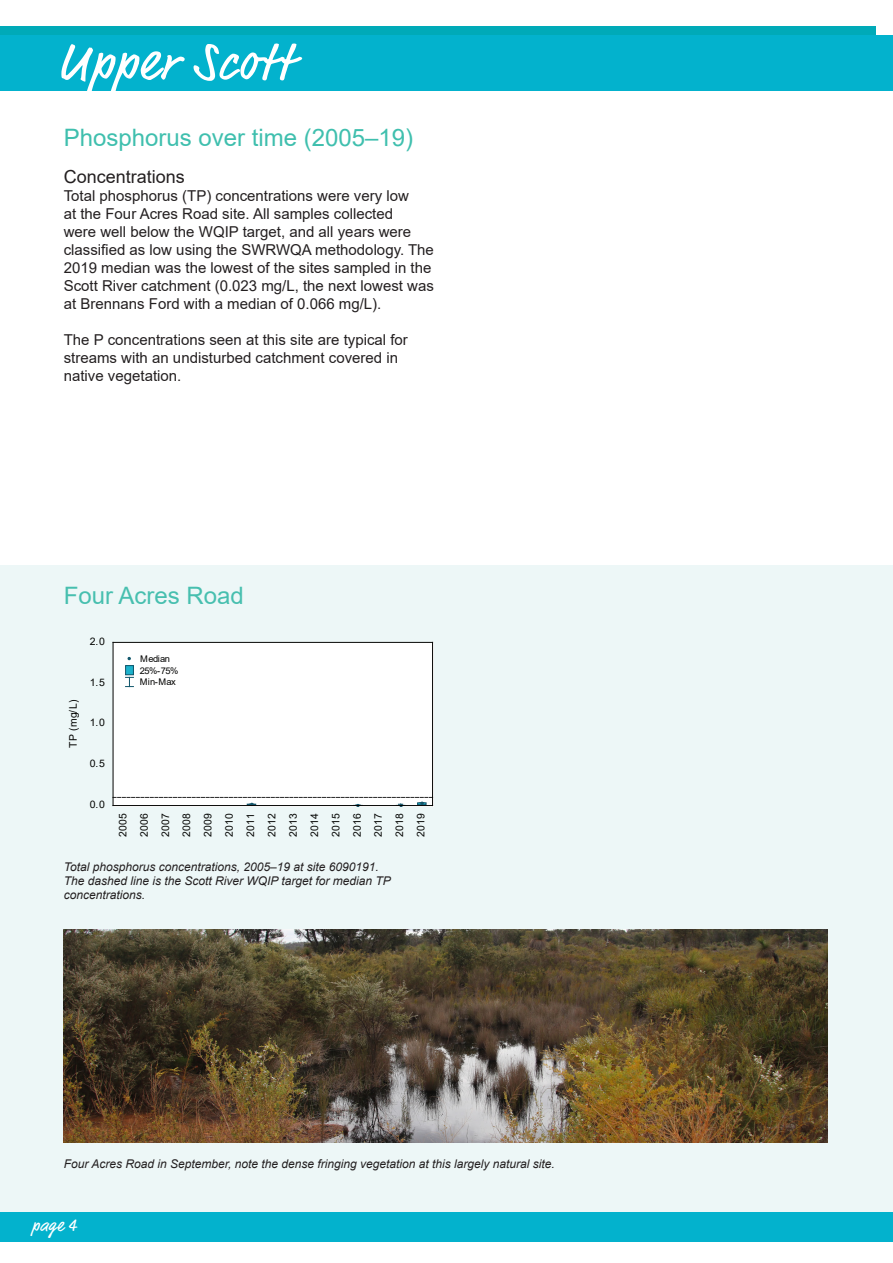
<style>
.page{position:relative;width:893px;height:1263px;background:#fff}
.page>*{position:absolute;margin:0;border:0;box-sizing:border-box;transform-origin:0 0}
.t1{font:54px "Market Web";letter-spacing:.03em;color:#fff}
.heading1{font:24px "Arial";color:#3fbfae}
.body_copy{font:24px "Arial";color:#47bfaf}
.sub-heading{font:18px "Arial";color:#231f20}
.t2{font:18px "Market Web";color:#fff}
.body_copy-2{font:15px/18px "Arial";color:#231f20}
.t3{font:italic 12px/14.4px "Arial";color:#231f20}
.t4{font:10.5px/21.3px "Arial";color:#040503;text-align:justify}
.t5{font:10.35px "Arial";color:#040503}
.t6{font:9.15px/11.9px "Arial";letter-spacing:-.055em;color:#050504}
</style>
<div class="page">
<div style="left:0;top:566px;width:893px;height:646px;background:#edf7f7"></div>
<div style="left:0;top:27px;width:875px;height:64px;background:#00aab8"></div>
<div style="left:0;top:35px;width:893px;height:56px;background:#03b2cd"></div>
<div style="left:113px;top:642px;width:321px;height:165px;background:#fff"></div>
<svg style="left:113px;top:797px;width:320px;height:10px"></svg>
<hr style="left:113px;top:805px;width:320px;height:1px;background:#040503">
<hr style="left:113px;top:642px;width:320px;height:1px;background:#040503">
<hr style="left:113px;top:642px;width:1px;height:163px;background:#040503">
<hr style="left:432px;top:642px;width:1px;height:163px;background:#040503">
<div style="left:126px;top:666px;width:7px;height:9px;background:#1cb2cc"></div>
<div style="left:125px;top:665px;width:9px;height:10px;border:1px solid #10566b"></div>
<svg style="left:126px;top:677px;width:7px;height:10px"></svg>
<div style="left:0;top:1212px;width:893px;height:30px;background:#03b2cd"></div>
<img style="left:64px;top:929px;width:764px;height:213px">
<p class="t1" style="left:57px;top:30px;width:236px">Upper Scott</p>
<p class="heading1" style="left:64px;top:121px;width:351px">Phosphorus over time (2005–19)</p>
<p class="sub-heading" style="left:64px;top:164px;width:123px">Concentrations</p>
<p class="body_copy-2" style="left:64px;top:187px;width:372px">Total phosphorus (TP) concentrations were very low<br>at the Four Acres Road site. All samples collected<br>were well below the WQIP target, and all years were classified as low using the SWRWQA methodology. The 2019 median was the lowest of the sites sampled in the Scott River catchment (0.023 mg/L, the next lowest was at Brennans Ford with a median of 0.066 mg/L).</p>
<p class="body_copy-2" style="left:64px;top:331px;width:346px">The P concentrations seen at this site are typical for streams with an undisturbed catchment covered in native vegetation.</p>
<p class="body_copy" style="left:64px;top:579px;width:182px">Four Acres Road</p>
<p class="t5" style="left:90px;top:634px;width:17px">2.0</p>
<p class="t4" style="left:62px;top:748px;width:50px;rotate:-90deg">TP (mg/L)</p>
<p class="t5" style="left:90px;top:675px;width:17px">1.5</p>
<p class="t5" style="left:90px;top:715px;width:17px">1.0</p>
<p class="t5" style="left:90px;top:756px;width:17px">0.5</p>
<p class="t5" style="left:90px;top:797px;width:17px">0.0</p>
<p class="t6" style="left:140px;top:653px;width:40px">Median<br>25%-75%<br>Min-Max</p>
<p class="t4" style="left:112px;top:836px;width:24px;rotate:-90deg">2005<br>2006<br>2007<br>2008<br>2009<br>2010<br>2011<br>2012<br>2013<br>2014<br>2015<br>2016<br>2017<br>2018<br>2019</p>
<p class="t3" style="left:64px;top:859px;width:329px">Total phosphorus concentrations, 2005–19 at site 6090191.<br>The dashed line is the Scott River WQIP target for median TP concentrations.</p>
<p class="t3" style="left:64px;top:1157px;width:493px">Four Acres Road in September, note the dense fringing vegetation at this largely natural site.</p>
<p class="t2" style="left:32px;top:1215px;width:46px">page 4</p>
</div>
